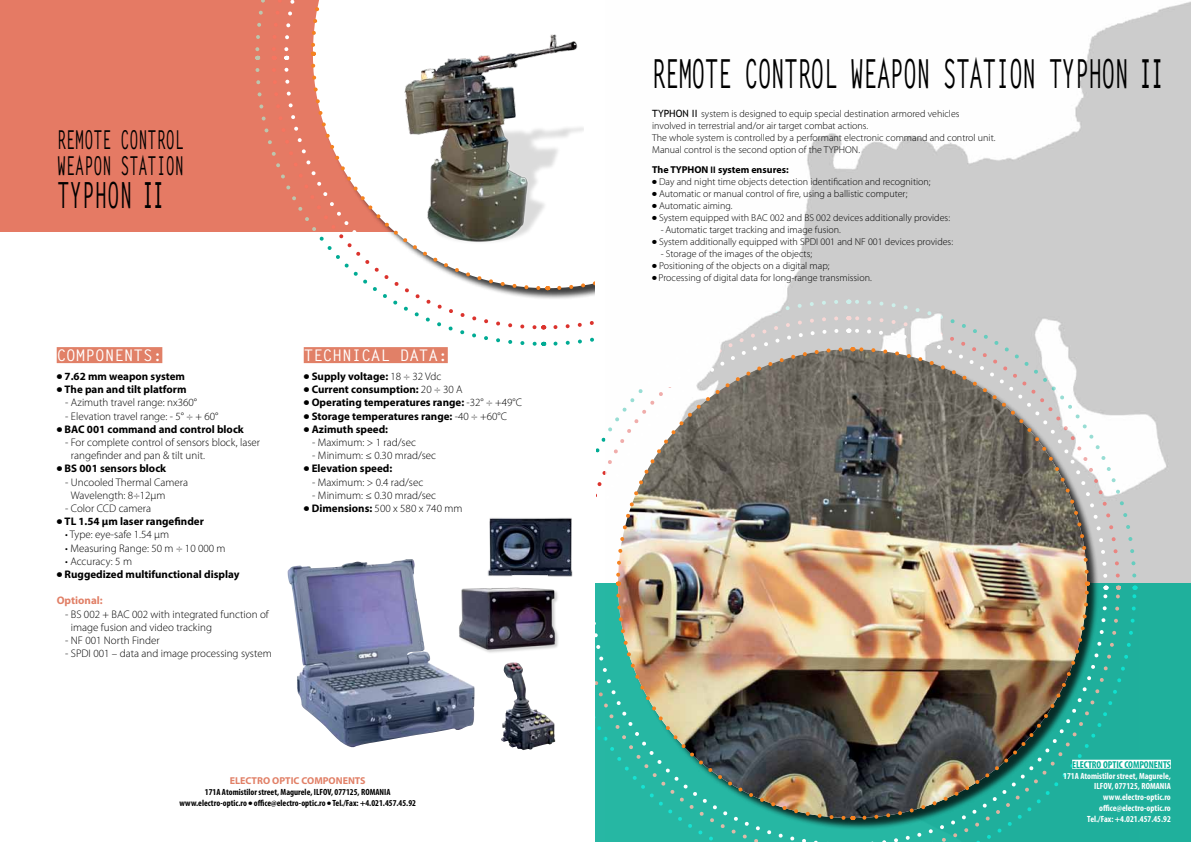
<style>
.page{position:relative;width:1191px;height:842px;background:#fff}
.page>*{position:absolute;margin:0;border:0;box-sizing:border-box;transform-origin:0 0}
.t1{font:700 40px "Letter Gothic Std";letter-spacing:-.03em;color:#000;scale:.58 1}
.t2{font:700 36px "Letter Gothic Std";color:#000;scale:.58 1}
.t3{font:700 26px/26px "Letter Gothic Std";color:#000;scale:.58 1}
.t4{font:700 16px "Letter Gothic Std";color:#fff}
.t5{font:300 11px/13.2px "Myriad Pro";color:#000}
.t6{font:700 11px "Myriad Pro";color:#000}
.t7{font:700 11px "Myriad Pro";color:#e18067}
.t8{font:300 10px/12px "Myriad Pro";color:#000}
.t9{font:700 10px "Myriad Pro";color:#000}
.t10{font:700 condensed 10px "Myriad Pro";color:#00ab94}
.t11{font:700 10px "Myriad Pro";color:#e18067}
.t12{font:700 condensed 9px/10.8px "Myriad Pro";color:#000;text-align:center}
.t13{font:700 condensed 9px/10.8px "Myriad Pro";color:#fff;text-align:right}
.s1{font-family:"Letter Gothic"}
.s2{font-weight:300}
.s3{font-weight:700}
.s4{font-family:"Trebuchet MS";font-weight:400}
.s5{font-family:"Arial";font-size:9px}
</style>
<div class="page">
<div style="left:0;top:0;width:595px;height:232px;background:#e57a64"></div>
<svg style="left:543px;top:286px;width:8px;height:6px"></svg>
<svg style="left:541px;top:325px;width:6px;height:5px"></svg>
<svg style="left:255px;top:66px;width:286px;height:280px"></svg>
<svg style="left:551px;top:62px;width:44px;height:284px"></svg>
<svg style="left:539px;top:340px;width:8px;height:6px"></svg>
<svg style="left:255px;top:0;width:340px;height:62px"></svg>
<img style="left:786px;top:1px;width:405px;height:582px">
<div style="left:595px;top:583px;width:596px;height:259px;background:#1fb09c"></div>
<img style="left:618px;top:349px;width:465px;height:465px">
<svg style="left:616px;top:591px;width:234px;height:231px;background:#997e65"></svg>
<svg style="left:848px;top:345px;width:2px;height:8px"></svg>
<svg style="left:848px;top:814px;width:8px;height:8px"></svg>
<svg style="left:1083px;top:580px;width:8px;height:8px"></svg>
<svg style="left:844px;top:328px;width:6px;height:7px"></svg>
<svg style="left:1103px;top:586px;width:4px;height:4px"></svg>
<svg style="left:844px;top:315px;width:6px;height:7px"></svg>
<svg style="left:1116px;top:586px;width:4px;height:4px"></svg>
<img style="left:850px;top:298px;width:287px;height:282px">
<img style="left:559px;top:298px;width:281px;height:288px">
<img style="left:595px;top:596px;width:251px;height:246px">
<img style="left:856px;top:590px;width:281px;height:252px">
<svg style="left:844px;top:297px;width:8px;height:9px"></svg>
<svg style="left:560px;top:584px;width:6px;height:2px"></svg>
<svg style="left:1132px;top:586px;width:4px;height:4px"></svg>
<div style="left:57px;top:347px;width:105px;height:16px;background:#e18067"></div>
<div style="left:304px;top:347px;width:144px;height:16px;background:#e18067"></div>
<img style="left:379px;top:0;width:204px;height:282px">
<img style="left:287px;top:559px;width:188px;height:188px">
<img style="left:453px;top:581px;width:107px;height:73px">
<img style="left:487px;top:515px;width:86px;height:61px">
<img style="left:501px;top:662px;width:42px;height:88px">
<div style="left:1072px;top:760px;width:98px;height:9px;background:#fff"></div>
<h3 class="t3" style="left:57px;top:127px;width:220px">REMOTE CONTROL<br>WEAPON STATION</h3>
<h2 class="t2" style="left:57px;top:173px;width:185px">TYPHON <span class="s1">II</span></h2>
<h3 class="t4" style="left:57px;top:346px;width:107px">COMPONENTS:</h3>
<p class="t6" style="left:57px;top:369px;width:130px">● 7.62 mm weapon system</p>
<p class="t6" style="left:57px;top:382px;width:131px">● The pan and tilt platform</p>
<p class="t5" style="left:65px;top:396px;width:133px">- Azimuth travel range: nx360°</p>
<p class="t5" style="left:65px;top:409px;width:155px">- Elevation travel range: - 5° ÷ + 60°</p>
<p class="t6" style="left:57px;top:422px;width:189px">● BAC 001 command and control block</p>
<p class="t5" style="left:71px;top:436px;width:191px;text-indent:-6px">- For complete control of sensors block, laser rangefinder and pan &amp; tilt unit.</p>
<p class="t6" style="left:57px;top:461px;width:111px">● BS 001 sensors block</p>
<p class="t5" style="left:71px;top:475px;width:119px;text-indent:-6px">- Uncooled Thermal Camera<br>Wavelength: 8÷12µm</p>
<p class="t5" style="left:65px;top:502px;width:87px">- Color CCD camera</p>
<p class="t6" style="left:57px;top:514px;width:149px">● TL 1.54 µm laser rangefinder</p>
<p class="t5" style="left:65px;top:528px;width:105px">• Type: eye-safe 1.54 µm</p>
<p class="t5" style="left:65px;top:541px;width:162px">• Measuring Range: 50 m ÷ 10 000 m</p>
<p class="t5" style="left:65px;top:554px;width:68px">• Accuracy: 5 m</p>
<p class="t6" style="left:57px;top:567px;width:184px">● Ruggedized multifunctional display</p>
<p class="t7" style="left:57px;top:593px;width:48px">Optional:</p>
<p class="t5" style="left:71px;top:607px;width:199px;text-indent:-6px">- BS 002 + BAC 002 with integrated function of image fusion and video tracking</p>
<p class="t5" style="left:65px;top:634px;width:96px">- NF 001 North Finder</p>
<p class="t5" style="left:65px;top:647px;width:208px">- SPDI 001 – data and image processing system</p>
<h3 class="t4" style="left:304px;top:346px;width:145px">TECHNICAL DATA:</h3>
<p class="t6" style="left:304px;top:369px;width:139px">● Supply voltage: <span class="s2">18 ÷ 32 Vdc</span></p>
<p class="t6" style="left:304px;top:382px;width:160px">● Current consumption: <span class="s2">20 ÷ 30 A</span></p>
<p class="t6" style="left:304px;top:395px;width:220px">● Operating temperatures range: <span class="s2">-32° ÷ +49°C</span></p>
<p class="t6" style="left:304px;top:409px;width:205px">● Storage temperatures range: <span class="s2">-40 ÷ +60°C</span></p>
<p class="t6" style="left:304px;top:422px;width:86px">● Azimuth speed:</p>
<p class="t5" style="left:312px;top:436px;width:105px">- Maximum: &gt; 1 rad/sec</p>
<p class="t5" style="left:312px;top:449px;width:125px">- Minimum: ≤ 0.30 mrad/sec</p>
<p class="t6" style="left:304px;top:461px;width:90px">● Elevation speed:</p>
<p class="t5" style="left:312px;top:475px;width:112px">- Maximum: &gt; 0.4 rad/sec</p>
<p class="t5" style="left:312px;top:488px;width:125px">- Minimum: ≤ 0.30 mrad/sec</p>
<p class="t5" style="left:304px;top:502px;width:160px">● <span class="s3">Dimensions:</span> 500 x 580 x 740 mm</p>
<p class="t11" style="left:230px;top:774px;width:137px">ELECTRO OPTIC COMPONENTS</p>
<p class="t12" style="left:179px;top:787px;width:238px">171A Atomistilor street, Magurele, ILFOV, 077125, ROMANIA www.electro-optic.ro ● office@electro-optic.ro ● Tel./Fax: +4.021.457.45.92</p>
<h1 class="t1" style="left:652px;top:49px;width:883px">REMOTE CONTROL WEAPON STATION TYPHON <span class="s1">II</span></h1>
<p class="t8" style="left:652px;top:108px;width:345px"><span class="s4">TYPHON II</span> system is designed to equip special destination armored vehicles involved in terrestrial and/or air target combat actions.<br>The whole system is controlled by a performant electronic command and control unit.<br>Manual control is the second option of the TYPHON.</p>
<p class="t9" style="left:652px;top:164px;width:138px">The TYPHON <span class="s5">II</span> system ensures:</p>
<p class="t8" style="left:652px;top:176px;width:280px">● Day and night time objects detection identification and recognition;</p>
<p class="t8" style="left:652px;top:188px;width:257px">● Automatic or manual control of fire, using a ballistic computer;</p>
<p class="t8" style="left:652px;top:200px;width:82px">● Automatic aiming.</p>
<p class="t8" style="left:652px;top:212px;width:299px">● System equipped with BAC 002 and BS 002 devices additionally provides:</p>
<p class="t8" style="left:660px;top:224px;width:182px">- Automatic target tracking and image fusion.</p>
<p class="t8" style="left:652px;top:236px;width:302px">● System additionally equipped with SPDI 001 and NF 001 devices provides:</p>
<p class="t8" style="left:660px;top:248px;width:153px">- Storage of the images of the objects;</p>
<p class="t8" style="left:652px;top:260px;width:179px">● Positioning of the objects on a digital map;</p>
<p class="t8" style="left:652px;top:272px;width:221px">● Processing of digital data for long-range transmission.</p>
<p class="t10" style="left:1072px;top:758px;width:100px">ELECTRO OPTIC COMPONENTS</p>
<p class="t13" style="left:1063px;top:770px;width:109px">171A Atomistilor street, Magurele,<br>ILFOV, 077125, ROMANIA www.electro-optic.ro office@electro-optic.ro<br>Tel./Fax: +4.021.457.45.92</p>
</div>
